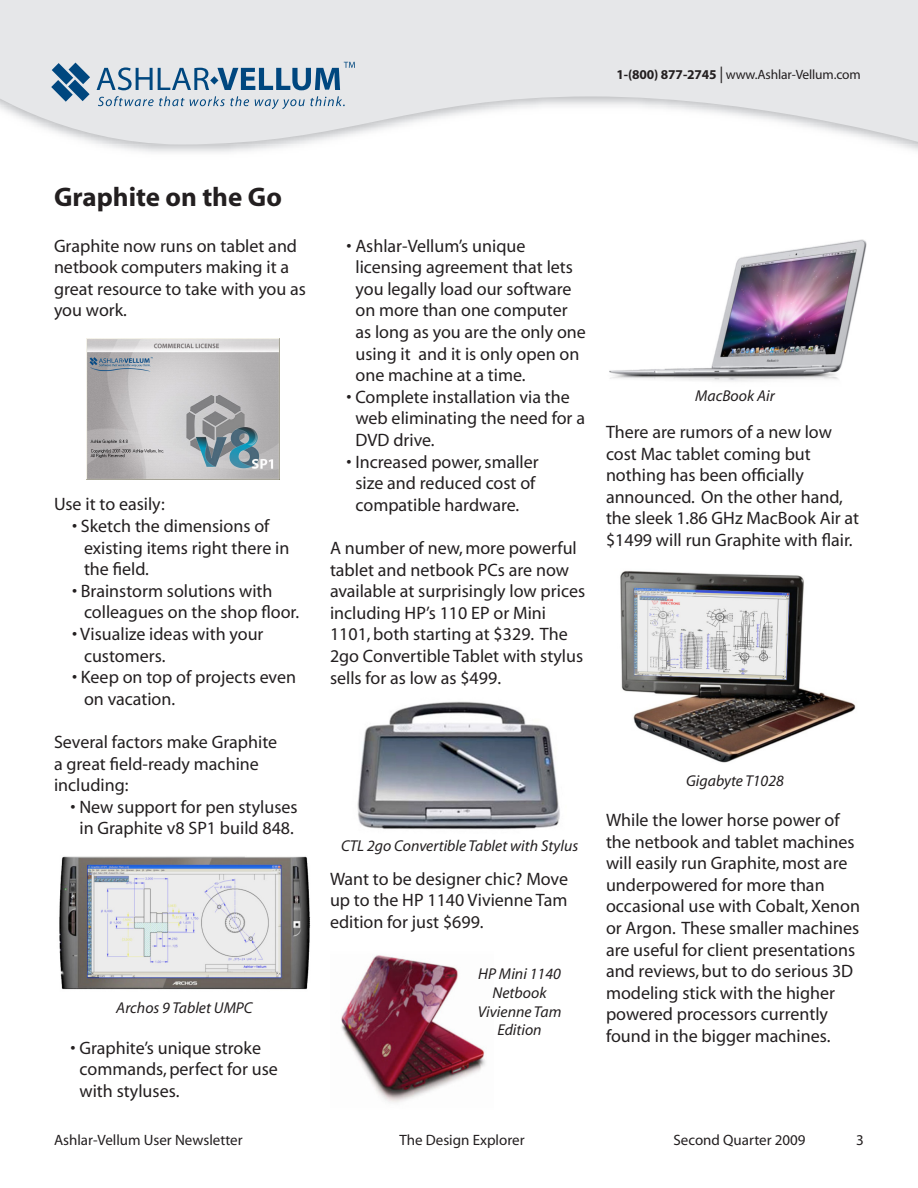
<style>
.page{position:relative;width:918px;height:1188px;background:#fff}
.page>*{position:absolute;margin:0;border:0;box-sizing:border-box;transform-origin:0 0}
.t1{font:700 27px "Myriad";color:#231f20}
.t2{font:21px "Myriad";letter-spacing:-.02em;color:#231f20}
.t3{font:18px/21.6px "Myriad";color:#231f20}
.t4{font:italic 15.75px/18.9px "Myriad";color:#231f20;text-align:center}
.t5{font:15px "Myriad";color:#231f20}
.t6{font:13.5px "Myriad";letter-spacing:-.01em;color:#231f20}
.s1{font-weight:700}
.s2{font-size:16.5px}
</style>
<div class="page">
<svg style="left:0;top:0;width:918px;height:149px;fill:#e6e7e9"></svg>
<svg style="left:98px;top:96px;width:151px;height:10px;background:#b3c3d1"></svg>
<svg style="left:255px;top:96px;width:90px;height:13px"></svg>
<svg style="left:51px;top:63px;width:39px;height:39px;background:#6a91b0"></svg>
<svg style="left:97px;top:62px;width:258px;height:28px;background:#9fb5c8"></svg>
<img style="left:341px;top:955px;width:145px;height:148px">
<img style="left:609px;top:240px;width:257px;height:142px">
<img style="left:87px;top:338px;width:192px;height:141px">
<img style="left:620px;top:571px;width:236px;height:192px">
<img style="left:59px;top:856px;width:252px;height:134px">
<img style="left:357px;top:701px;width:203px;height:129px">
<p class="t6" style="left:616px;top:68px;width:246px"><span class="s1">1-(800) 877-2745</span> <span class="s2">|</span> www.Ashlar-Vellum.com</p>
<p class="t1" style="left:54px;top:184px;width:230px">Graphite on the Go</p>
<p class="t3" style="left:54px;top:236px;width:254px">Graphite now runs on tablet and netbook computers making it a great resource to take with you as you work.</p>
<p class="t3" style="left:54px;top:494px;width:113px">Use it to easily:</p>
<p class="t3" style="left:84px;top:516px;width:207px;text-indent:-12px">• Sketch the dimensions of existing items right there in the field.</p>
<p class="t3" style="left:84px;top:581px;width:217px;text-indent:-12px">• Brainstorm solutions with colleagues on the shop floor.</p>
<p class="t3" style="left:84px;top:624px;width:181px;text-indent:-12px">• Visualize ideas with your customers.</p>
<p class="t3" style="left:84px;top:667px;width:214px;text-indent:-12px">• Keep on top of projects even on vacation.</p>
<p class="t3" style="left:54px;top:732px;width:225px">Several factors make Graphite a great field-ready machine including:</p>
<p class="t3" style="left:70px;top:797px;width:229px;text-align:center">• New support for pen styluses in Graphite v8 SP1 build 848.</p>
<p class="t4" style="left:116px;top:999px;width:138px">Archos 9 Tablet UMPC</p>
<p class="t3" style="left:80px;top:1038px;width:200px;text-indent:-9px">• Graphite’s unique stroke commands, perfect for use with styluses.</p>
<p class="t3" style="left:356px;top:236px;width:232px;text-indent:-9px">• Ashlar-Vellum’s unique licensing agreement that lets you legally load our software on more than one computer as long as you are the only one using it and it is only open on one machine at a time.</p>
<p class="t3" style="left:356px;top:387px;width:231px;text-indent:-9px">• Complete installation via the web eliminating the need for a<br>DVD drive.</p>
<p class="t3" style="left:346px;top:452px;width:194px;text-align:center">• Increased power, smaller size and reduced cost of compatible hardware.</p>
<p class="t3" style="left:330px;top:538px;width:257px">A number of new, more powerful tablet and netbook PCs are now available at surprisingly low prices including HP’s 110 EP or Mini<br>1101, both starting at $329. The<br>2go Convertible Tablet with stylus sells for as low as $499.</p>
<p class="t4" style="left:695px;top:387px;width:81px">MacBook Air</p>
<p class="t3" style="left:606px;top:422px;width:255px">There are rumors of a new low cost Mac tablet coming but nothing has been officially announced. On the other hand, the sleek 1.86 GHz MacBook Air at $1499 will run Graphite with flair.</p>
<p class="t4" style="left:341px;top:837px;width:239px">CTL 2go Convertible Tablet with Stylus</p>
<p class="t3" style="left:330px;top:869px;width:240px;text-align:justify">Want to be designer chic? Move up to the HP 1140 Vivienne Tam edition for just $699.</p>
<p class="t4" style="left:478px;top:965px;width:85px">HP Mini 1140<br>Netbook<br>Vivienne Tam<br>Edition</p>
<p class="t4" style="left:686px;top:772px;width:99px">Gigabyte T1028</p>
<p class="t3" style="left:606px;top:810px;width:256px">While the lower horse power of the netbook and tablet machines will easily run Graphite, most are underpowered for more than occasional use with Cobalt, Xenon or Argon. These smaller machines are useful for client presentations and reviews, but to do serious 3D modeling stick with the higher powered processors currently found in the bigger machines.</p>
<p class="t2" style="left:117px;top:1131px;width:170px">Powered by <span class="s1">Vellum</span></p>
<p class="t5" style="left:54px;top:1133px;width:190px">Ashlar-Vellum User Newsletter</p>
<p class="t5" style="left:399px;top:1133px;width:127px">The Design Explorer</p>
<p class="t5" style="left:673px;top:1133px;width:134px">Second Quarter 2009</p>
<p class="t5" style="left:856px;top:1133px;width:9px">3</p>
</div>
